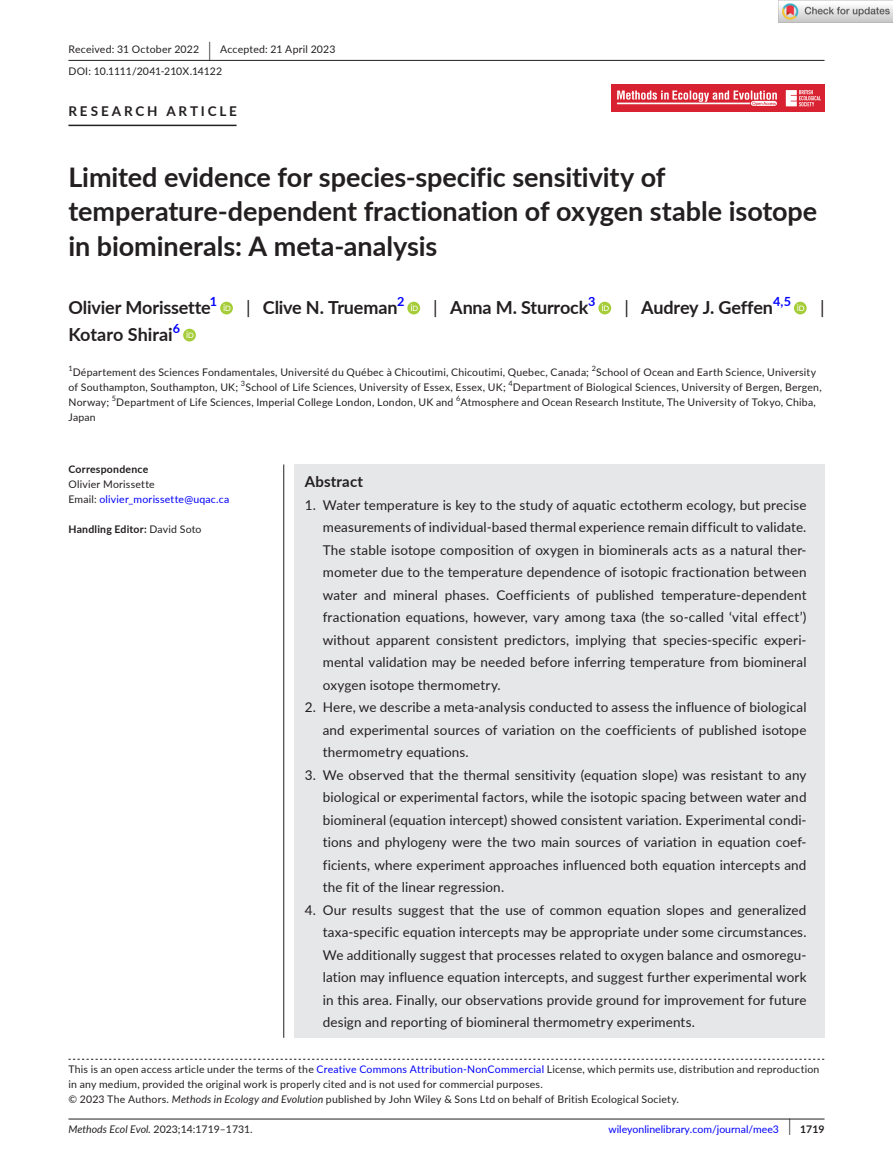
<style>
.page{position:relative;width:893px;height:1174px;background:#fff}
.page>*{position:absolute;margin:0;border:0;box-sizing:border-box;transform-origin:0 0}
.t1{font:700 27px/34.5px "Lato";color:#231f20}
.t2{font:700 18px "Lato";letter-spacing:-.01em;color:#231f20}
.t3{font:18px "Lato";color:#231f20}
.t4{font:700 15px "Lato";letter-spacing:.015em;color:#231f20}
.t5{font:13.5px/22.5px "Lato";letter-spacing:.01em;color:#231f20;text-align:justify}
.t6{font:700 13.5px "Lato";letter-spacing:.21em;color:#231f20}
.t7{font:700 12.6px "Lato";color:#00f}
.t8{font:10.5px/15px "Lato";letter-spacing:.02em;color:#231f20}
.t9{font:10.5px/15px "Lato";letter-spacing:.015em;color:#00f}
.t10{font:700 10.5px "Lato";letter-spacing:.02em;color:#231f20}
.t11{font:10.5px "Lato";color:#231f20}
.t12{font:7.35px "Lato";color:#231f20}
.s1{font-size:19.65px}
.s2{font-weight:400}
.s3{color:#231f20}
.s4{color:#00f}
.s5{font-style:italic}
.s6{font-size:17.4px;color:#231f20}
.s7{font-weight:700;color:#231f20}
</style>
<div class="page">
<hr style="left:68px;top:1118px;width:756px;height:1px;background:#231f20">
<img style="left:612px;top:84px;width:212px;height:28px">
<hr style="left:68px;top:60px;width:756px;height:1px;background:#231f20">
<hr style="left:68px;top:125px;width:169px;height:1px;background:#231f20">
<svg style="left:220px;top:302px;width:13px;height:12px"></svg>
<svg style="left:224px;top:304px;width:6px;height:7px"></svg>
<svg style="left:407px;top:302px;width:13px;height:12px"></svg>
<svg style="left:411px;top:304px;width:7px;height:7px"></svg>
<div style="left:598px;top:302px;width:13px;height:12px;background:#a5cd39;border-radius:50%"></div>
<svg style="left:602px;top:304px;width:7px;height:7px"></svg>
<div style="left:794px;top:302px;width:13px;height:12px;background:#a5cd39;border-radius:50%"></div>
<svg style="left:797px;top:304px;width:7px;height:7px"></svg>
<svg style="left:183px;top:329px;width:13px;height:12px"></svg>
<svg style="left:187px;top:331px;width:6px;height:7px"></svg>
<svg style="left:68px;top:1058px;width:756px;height:1px"></svg>
<div style="left:294px;top:464px;width:530px;height:573px;background:#e6e7e9"></div>
<hr style="left:283px;top:464px;width:1px;height:573px;background:#231f20">
<img style="left:779px;top:0;width:114px;height:23px">
<p class="t8" style="left:68px;top:38px;width:268px;line-height:21.8px">Received: 31 October 2022 <span class="s1">|</span> Accepted: 21 April 2023<br>DOI: 10.1111/2041-210X.14122</p>
<p class="t6" style="left:68px;top:101px;width:170px">RESEARCH ARTICLE</p>
<h1 class="t1" style="left:68px;top:159px;width:750px">Limited evidence for species-specific sensitivity of temperature-dependent fractionation of oxygen stable isotope in biominerals: A meta-analysis</h1>
<h2 class="t2" style="left:68px;top:295px;width:144px">Olivier Morissette</h2>
<p class="t7" style="left:210px;top:292px;width:9px">1</p>
<h2 class="t2" style="left:246px;top:295px;width:153px"><span class="s2">|</span> Clive N. Trueman</h2>
<p class="t7" style="left:397px;top:292px;width:9px">2</p>
<h2 class="t2" style="left:433px;top:295px;width:156px"><span class="s2">|</span> Anna M. Sturrock</h2>
<p class="t7" style="left:588px;top:292px;width:9px">3</p>
<h2 class="t2" style="left:624px;top:295px;width:150px"><span class="s2">|</span> Audrey J. Geffen</h2>
<p class="t7" style="left:773px;top:292px;width:19px">4,5</p>
<h2 class="t3" style="left:820px;top:295px;width:6px">|</h2>
<h2 class="t2" style="left:68px;top:322px;width:106px">Kotaro Shirai</h2>
<p class="t7" style="left:173px;top:319px;width:9px">6</p>
<p class="t12" style="left:68px;top:363px;width:6px">1</p>
<p class="t8" style="left:73px;top:364px;width:518px">Département des Sciences Fondamentales, Université du Québec à Chicoutimi, Chicoutimi, Quebec, Canada;</p>
<p class="t12" style="left:592px;top:363px;width:6px">2</p>
<p class="t8" style="left:596px;top:364px;width:221px">School of Ocean and Earth Science, University</p>
<p class="t8" style="left:68px;top:379px;width:171px">of Southampton, Southampton, UK;</p>
<p class="t12" style="left:241px;top:378px;width:6px">3</p>
<p class="t8" style="left:245px;top:379px;width:262px">School of Life Sciences, University of Essex, Essex, UK;</p>
<p class="t12" style="left:508px;top:378px;width:6px">4</p>
<p class="t8" style="left:513px;top:379px;width:310px">Department of Biological Sciences, University of Bergen, Bergen,</p>
<p class="t8" style="left:68px;top:394px;width:42px">Norway;</p>
<p class="t12" style="left:112px;top:393px;width:6px">5</p>
<p class="t8" style="left:116px;top:394px;width:339px">Department of Life Sciences, Imperial College London, London, UK and</p>
<p class="t12" style="left:456px;top:393px;width:6px">6</p>
<p class="t8" style="left:461px;top:394px;width:357px">Atmosphere and Ocean Research Institute, The University of Tokyo, Chiba,</p>
<p class="t8" style="left:68px;top:409px;width:29px">Japan</p>
<p class="t10" style="left:68px;top:461px;width:81px">Correspondence</p>
<p class="t9" style="left:68px;top:476px;width:163px"><span class="s3">Olivier Morissette<br>Email:</span> olivier_morissette@uqac.ca</p>
<p class="t10" style="left:68px;top:521px;width:135px">Handling Editor: <span class="s2">David Soto</span></p>
<p class="t4" style="left:305px;top:470px;width:60px">Abstract</p>
<p class="t5" style="left:323px;top:493px;width:485px;text-indent:-18px">1. Water temperature is key to the study of aquatic ectotherm ecology, but precise measurements of individual-based thermal experience remain difficult to validate.<br>The stable isotope composition of oxygen in biominerals acts as a natural ther&shy;mometer due to the temperature dependence of isotopic fractionation between water and mineral phases. Coefficients of published temperature-dependent fractionation equations, however, vary among taxa (the so-called ‘vital effect’) without apparent consistent predictors, implying that species-specific experi&shy;mental validation may be needed before inferring temperature from biomineral oxygen isotope thermometry.</p>
<p class="t5" style="left:323px;top:695px;width:485px;text-indent:-18px">2. Here, we describe a meta-analysis conducted to assess the influence of biological and experimental sources of variation on the coefficients of published isotope thermometry equations.</p>
<p class="t5" style="left:323px;top:763px;width:485px;text-indent:-18px">3. We observed that the thermal sensitivity (equation slope) was resistant to any biological or experimental factors, while the isotopic spacing between water and biomineral (equation intercept) showed consistent variation. Experimental condi&shy;tions and phylogeny were the two main sources of variation in equation coef&shy;ficients, where experiment approaches influenced both equation intercepts and the fit of the linear regression.</p>
<p class="t5" style="left:323px;top:898px;width:485px;text-indent:-18px">4. Our results suggest that the use of common equation slopes and generalized taxa-specific equation intercepts may be appropriate under some circumstances.<br>We additionally suggest that processes related to oxygen balance and osmoregu&shy;lation may influence equation intercepts, and suggest further experimental work in this area. Finally, our observations provide ground for improvement for future design and reporting of biomineral thermometry experiments.</p>
<p class="t8" style="left:68px;top:1061px;width:752px">This is an open access article under the terms of the <span class="s4">Creative Commons Attribution-NonCommercial</span> License, which permits use, distribution and reproduction in any medium, provided the original work is properly cited and is not used for commercial purposes.<br>© 2023 The Authors. <span class="s5">Methods in Ecology and Evolution</span> published by John Wiley &amp; Sons Ltd on behalf of British Ecological Society.</p>
<p class="t11" style="left:68px;top:1121px;width:186px"><span class="s5">Methods Ecol Evol.</span> 2023;14:1719–1731.</p>
<p class="t9" style="left:608px;top:1121px;width:218px">wileyonlinelibrary.com/journal/mee3 <span class="s6">|</span> <span class="s7">1719</span></p>
</div>
